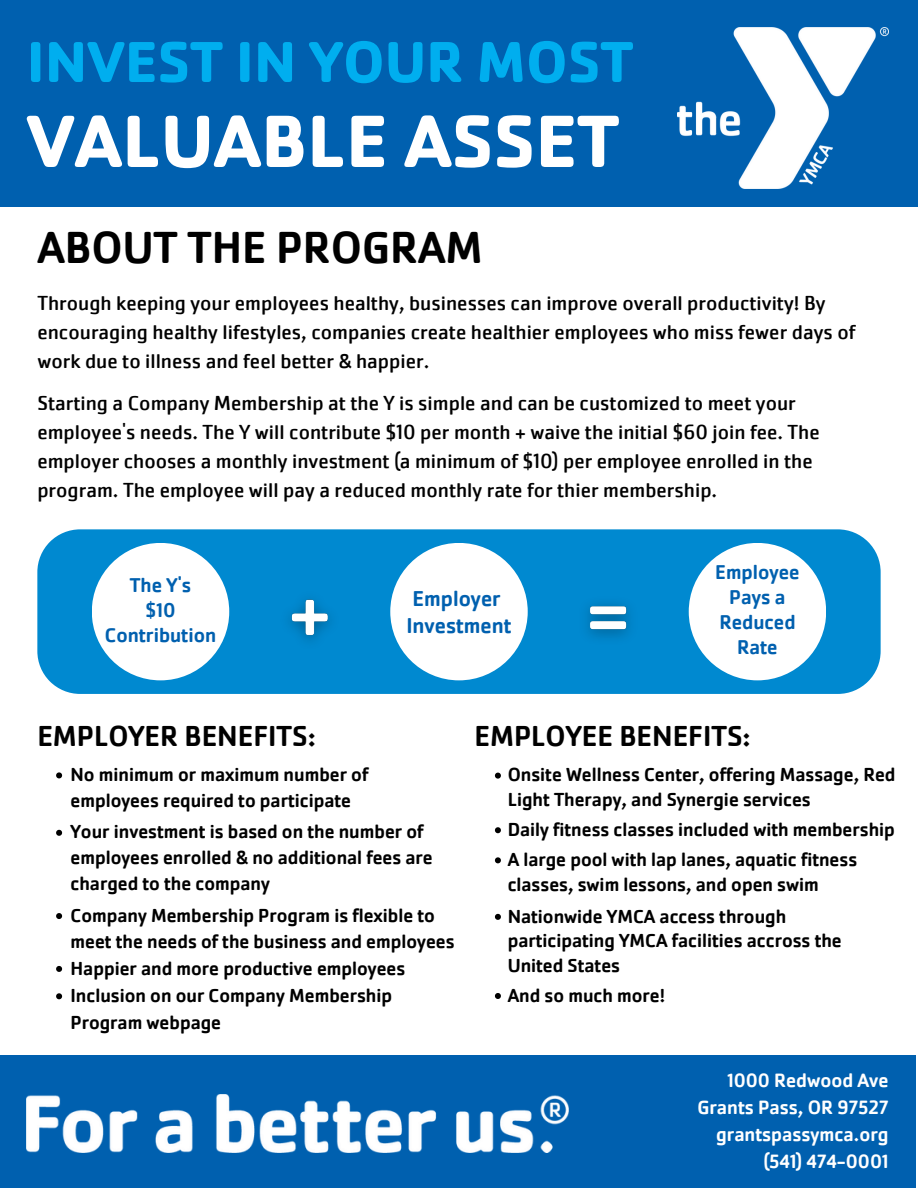
<style>
.page{position:relative;width:918px;height:1188px;background:#fff}
.page>*{position:absolute;margin:0;border:0;box-sizing:border-box;transform-origin:0 0}
.t1{font:700 76.65px "Cachet W05";color:#fff}
.t2{font:700 59.85px "Cachet W05";color:#00aeef}
.t3{font:500 46.35px "Cachet W05";color:#000}
.t4{font:500 29.85px "Cachet W05";color:#000}
.t5{font:500 22.2px "Cachet W05";color:#0060af}
.t6{font:21px/29.2px "Cachet W05";color:#000}
.t7{font:500 20.55px "Cachet W05";color:#0060af}
.t8{font:500 19.95px "Cachet W05";color:#fff}
.t9{font:500 19.5px/25.8px "Cachet W05";color:#000}
</style>
<div class="page">
<div style="left:37px;top:529px;width:844px;height:165px;background:#0089d0"></div>
<div style="left:92px;top:543px;width:137px;height:137px;background:#fff;border-radius:50%"></div>
<div style="left:390px;top:543px;width:138px;height:137px;background:#fff;border-radius:50%"></div>
<div style="left:689px;top:543px;width:137px;height:137px;background:#fff;border-radius:50%"></div>
<div style="left:0;top:0;width:918px;height:207px;background:#0060af"></div>
<img style="left:678px;top:27px;width:210px;height:161px">
<div style="left:0;top:1056px;width:916px;height:132px;background:#0060af"></div>
<img style="left:27px;top:1094px;width:542px;height:59px">
<img style="left:272px;top:564px;width:76px;height:95px">
<img style="left:570px;top:564px;width:76px;height:95px">
<svg style="left:56px;top:772px;width:6px;height:6px"></svg>
<svg style="left:56px;top:830px;width:6px;height:6px"></svg>
<svg style="left:56px;top:913px;width:6px;height:6px"></svg>
<svg style="left:56px;top:966px;width:6px;height:6px"></svg>
<svg style="left:56px;top:993px;width:6px;height:6px"></svg>
<svg style="left:495px;top:773px;width:6px;height:6px"></svg>
<svg style="left:495px;top:827px;width:6px;height:6px"></svg>
<svg style="left:495px;top:857px;width:6px;height:6px"></svg>
<svg style="left:495px;top:914px;width:6px;height:6px"></svg>
<svg style="left:495px;top:993px;width:6px;height:6px"></svg>
<p class="t2" style="left:27px;top:25px;width:608px">INVEST IN YOUR MOST</p>
<p class="t1" style="left:27px;top:94px;width:594px">VALUABLE ASSET</p>
<p class="t3" style="left:37px;top:221px;width:447px">ABOUT THE PROGRAM</p>
<p class="t6" style="left:37px;top:288px;width:820px">Through keeping your employees healthy, businesses can improve overall productivity! By encouraging healthy lifestyles, companies create healthier employees who miss fewer days of work due to illness and feel better &amp; happier.</p>
<p class="t6" style="left:37px;top:388px;width:784px">Starting a Company Membership at the Y is simple and can be customized to meet your employee's needs. The Y will contribute $10 per month + waive the initial $60 join fee. The employer chooses a monthly investment (a minimum of $10) per employee enrolled in the program. The employee will pay a reduced monthly rate for thier membership.</p>
<p class="t7" style="left:130px;top:573px;width:63px">The Y's</p>
<p class="t7" style="left:146px;top:598px;width:32px">$10</p>
<p class="t7" style="left:105px;top:623px;width:113px">Contribution</p>
<p class="t5" style="left:413px;top:586px;width:90px">Employer</p>
<p class="t5" style="left:406px;top:613px;width:107px">Investment</p>
<p class="t7" style="left:715px;top:561px;width:86px">Employee</p>
<p class="t7" style="left:729px;top:586px;width:58px">Pays a</p>
<p class="t7" style="left:719px;top:611px;width:78px">Reduced</p>
<p class="t7" style="left:737px;top:636px;width:42px">Rate</p>
<p class="t4" style="left:37px;top:719px;width:280px">EMPLOYER BENEFITS:</p>
<p class="t9" style="left:71px;top:762px;width:299px">No minimum or maximum number of employees required to participate</p>
<p class="t9" style="left:71px;top:819px;width:364px">Your investment is based on the number of employees enrolled &amp; no additional fees are charged to the company</p>
<p class="t9" style="left:71px;top:903px;width:386px">Company Membership Program is flexible to meet the needs of the business and employees</p>
<p class="t9" style="left:71px;top:955px;width:336px">Happier and more productive employees</p>
<p class="t9" style="left:71px;top:982px;width:323px;line-height:27px">Inclusion on our Company Membership<br>Program webpage</p>
<p class="t4" style="left:475px;top:719px;width:278px">EMPLOYEE BENEFITS:</p>
<p class="t9" style="left:508px;top:763px;width:389px;line-height:24.5px">Onsite Wellness Center, offering Massage, Red<br>Light Therapy, and Synergie services</p>
<p class="t9" style="left:508px;top:817px;width:389px">Daily fitness classes included with membership</p>
<p class="t9" style="left:508px;top:848px;width:351px;line-height:24.5px">A large pool with lap lanes, aquatic fitness classes, swim lessons, and open swim</p>
<p class="t9" style="left:508px;top:904px;width:336px;line-height:24.5px">Nationwide YMCA access through participating YMCA facilities accross the<br>United States</p>
<p class="t9" style="left:508px;top:983px;width:159px">And so much more!</p>
<p class="t8" style="left:727px;top:1068px;width:163px">1000 Redwood Ave</p>
<p class="t8" style="left:697px;top:1095px;width:193px">Grants Pass, OR 97527</p>
<p class="t8" style="left:716px;top:1122px;width:174px">grantspassymca.org</p>
<p class="t8" style="left:763px;top:1149px;width:127px">(541) 474-0001</p>
</div>
